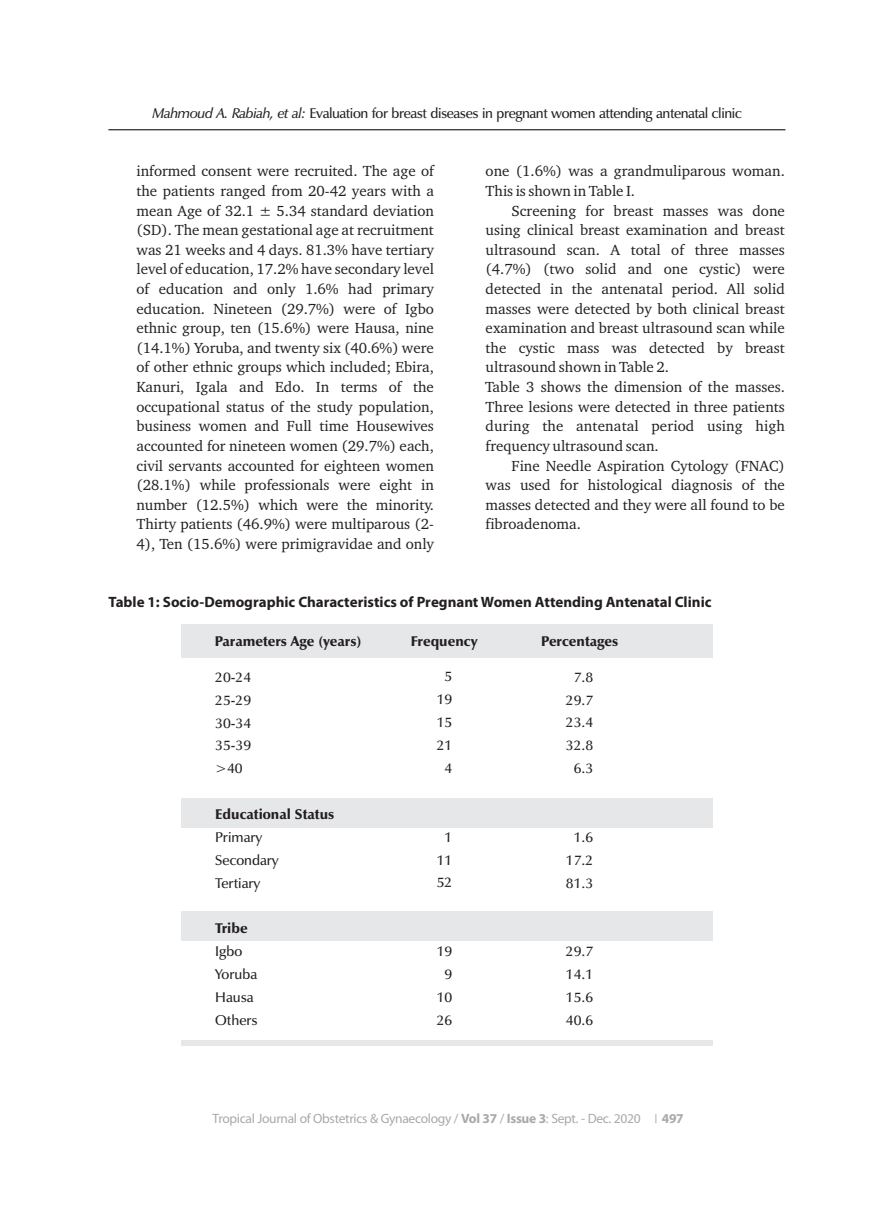
<style>
.page{position:relative;width:893px;height:1231px;background:#fff}
.page>*{position:absolute;margin:0;border:0;box-sizing:border-box;transform-origin:0 0}
.t1{font:15px/19.6px "Charter BT";color:#231f20;text-align:justify}
.t2{font:700 15px "Myriad Pro";color:#231f20}
.t3{font:600 14.25px/22.8px "Zapf Humanist 601 BT";color:#231f20;text-align:center}
.t4{font:600 14.25px "Zapf Humanist 601 BT";letter-spacing:-.03em;color:#231f20}
.t5{font:900 14.25px "Zapf Humanist 601 BT";color:#231f20}
.t6{font:13.5px "Myriad Pro";letter-spacing:-.025em;color:#a8a9ad}
.t7{font:700 13.5px "Myriad Pro";color:#a8a9ad}
.s1{font-style:italic}
.s2{font-weight:700}
</style>
<div class="page">
<div style="left:181px;top:911px;width:531px;height:30px;background:#e6e7e9"></div>
<div style="left:181px;top:798px;width:531px;height:29px;background:#e6e7e9"></div>
<hr style="left:108px;top:129px;width:677px;height:1px;background:#231f20">
<div style="left:181px;top:1039px;width:531px;height:6px;background:#e6e7e9"></div>
<div style="left:181px;top:623px;width:531px;height:34px;background:#e6e7e9"></div>
<p class="t4" style="left:152px;top:107px;width:591px"><span class="s1">Mahmoud A. Rabiah, et al:</span> Evaluation for breast diseases in pregnant women attending antenatal clinic</p>
<p class="t1" style="left:136px;top:163px;width:299px">informed consent were recruited. The age of the patients ranged from 20-42 years with a mean Age of 32.1 ± 5.34 standard deviation (SD). The mean gestational age at recruitment was 21 weeks and 4 days. 81.3% have tertiary level of education, 17.2% have secondary level of education and only 1.6% had primary education. Nineteen (29.7%) were of Igbo ethnic group, ten (15.6%) were Hausa, nine (14.1%) Yoruba, and twenty six (40.6%) were of other ethnic groups which included; Ebira, Kanuri, Igala and Edo. In terms of the occupational status of the study population, business women and Full time Housewives accounted for nineteen women (29.7%) each, civil servants accounted for eighteen women (28.1%) while professionals were eight in number (12.5%) which were the minority.<br>Thirty patients (46.9%) were multiparous (2- 4), Ten (15.6%) were primigravidae and only</p>
<p class="t1" style="left:486px;top:163px;width:301px">one (1.6%) was a grandmuliparous woman.<br>This is shown in Table I.</p>
<p class="t1" style="left:485px;top:202px;width:301px;text-align:left;text-indent:27px">Screening for breast masses was done using clinical breast examination and breast ultrasound scan. A total of three masses (4.7%) (two solid and one cystic) were detected in the antenatal period. All solid masses were detected by both clinical breast examination and breast ultrasound scan while the cystic mass was detected by breast ultrasound shown in Table 2.<br>Table 3 shows the dimension of the masses.<br>Three lesions were detected in three patients during the antenatal period using high frequency ultrasound scan.</p>
<p class="t1" style="left:486px;top:457px;width:301px;text-indent:26px">Fine Needle Aspiration Cytology (FNAC) was used for histological diagnosis of the masses detected and they were all found to be fibroadenoma.</p>
<p class="t2" style="left:108px;top:596px;width:605px">Table 1: Socio-Demographic Characteristics of Pregnant Women Attending Antenatal Clinic</p>
<p class="t5" style="left:215px;top:635px;width:148px">Parameters Age (years)</p>
<p class="t3" style="left:215px;top:666px;width:37px;text-align:justify">20-24<br>25-29<br>30-34<br>35-39 &gt;40</p>
<p class="t5" style="left:215px;top:808px;width:120px">Educational Status</p>
<p class="t3" style="left:215px;top:826px;width:65px;text-align:left">Primary<br>Secondary<br>Tertiary</p>
<p class="t5" style="left:215px;top:922px;width:34px">Tribe</p>
<p class="t3" style="left:215px;top:941px;width:44px;text-align:left">Igbo<br>Yoruba<br>Hausa<br>Others</p>
<p class="t5" style="left:411px;top:635px;width:68px">Frequency</p>
<p class="t5" style="left:541px;top:635px;width:79px">Percentages</p>
<p class="t3" style="left:437px;top:666px;width:17px">5<br>19<br>15<br>21<br>4</p>
<p class="t3" style="left:566px;top:666px;width:29px">7.8<br>29.7<br>23.4<br>32.8<br>6.3</p>
<p class="t3" style="left:437px;top:826px;width:17px">1<br>11<br>52</p>
<p class="t3" style="left:566px;top:826px;width:29px">1.6<br>17.2<br>81.3</p>
<p class="t3" style="left:437px;top:940px;width:17px">19<br>9<br>10<br>26</p>
<p class="t3" style="left:566px;top:941px;width:29px;text-align:justify">29.7<br>14.1<br>15.6<br>40.6</p>
<p class="t6" style="left:213px;top:1112px;width:430px">Tropical Journal of Obstetrics &amp; Gynaecology / <span class="s2">Vol 37</span> / <span class="s2">Issue 3</span>: Sept. - Dec. 2020</p>
<p class="t7" style="left:662px;top:1112px;width:23px">497</p>
</div>
